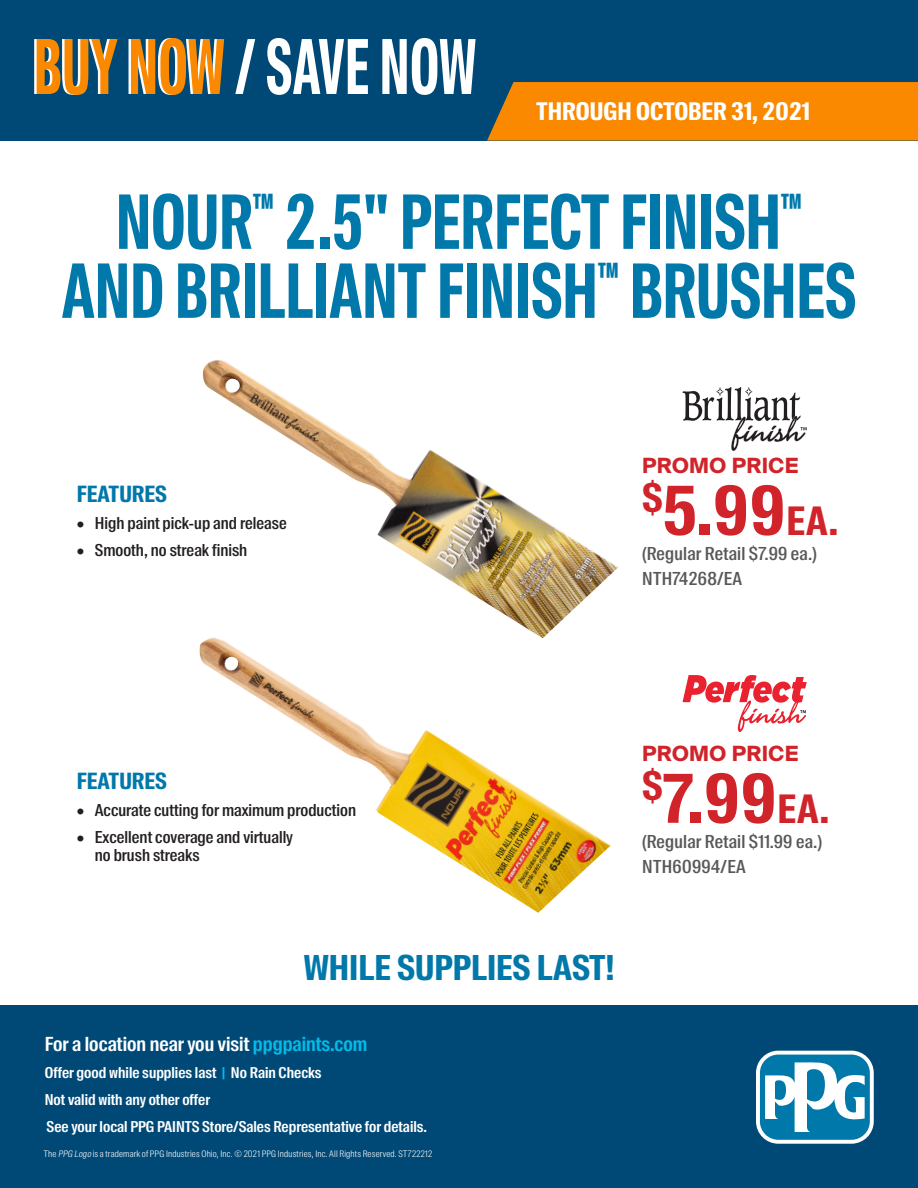
<style>
.page{position:relative;width:918px;height:1188px;background:#fff}
.page>*{position:absolute;margin:0;border:0;box-sizing:border-box;transform-origin:0 0}
.t1{font:700 75.75px "Suisse Intl Cond";letter-spacing:.015em;color:#fff;scale:.67 1}
.t2{font:700 75px/69px "Suisse Intl Cond";color:#0078aa;text-align:center;scale:.8 1}
.t3{font:700 39.3px "Suisse Intl Cond";color:#d1232a}
.ITEM-Description{font:700 34.5px "Suisse Intl Cond";color:#0078aa}
.t4{font:700 24.45px "Suisse Intl Cond";color:#fff}
.ITEM-Description-2{font:700 22.5px "Suisse Intl Cond";color:#0078aa}
.t5{font:700 21px "Suisse Intl";letter-spacing:.02em;color:#d1232a}
.t6{font:600 19.5px "Suisse Intl Cond";color:#fff}
.t7{font:500 18px "Suisse Intl Cond";letter-spacing:.01em;color:#57585a}
.t8{font:500 16.5px/18px "Suisse Intl Cond";color:#231f20}
.t9{font:600 15px/27px "Suisse Intl Cond";color:#fff}
.t10{font:300 9px "Suisse Intl Cond";letter-spacing:.025em;color:#fff}
.s1{color:#fa8900}
.s2{font-size:67.5px}
.s3{color:#02bce8}
.s4{font-style:italic}
</style>
<div class="page">
<div style="left:0;top:0;width:918px;height:141px;background:#004976"></div>
<svg style="left:34px;top:38px;width:188px;height:57px"></svg>
<div style="left:0;top:1006px;width:918px;height:182px;background:#004976"></div>
<div style="left:487px;top:82px;width:431px;height:59px;background:#fa8900"></div>
<svg style="left:756px;top:1051px;width:118px;height:93px"></svg>
<div style="left:760px;top:1055px;width:110px;height:85px;background:#0078aa;border-radius:18px"></div>
<svg style="left:765px;top:1060px;width:100px;height:72px"></svg>
<img style="left:202px;top:360px;width:416px;height:277px">
<img style="left:199px;top:637px;width:412px;height:276px">
<svg style="left:683px;top:675px;width:124px;height:57px"></svg>
<svg style="left:683px;top:387px;width:124px;height:64px"></svg>
<p class="t1" style="left:34px;top:23px;width:662px"><span class="s1">BUY NOW</span> / SAVE NOW</p>
<p class="t4" style="left:536px;top:97px;width:275px">THROUGH OCTOBER 31, 2021</p>
<p class="t2" style="left:62px;top:189px;width:995px">NOUR<sup>™</sup> 2.5" PERFECT FINISH<sup>™<br></sup>AND BRILLIANT FINISH<sup>™</sup> BRUSHES</p>
<p class="ITEM-Description-2" style="left:77px;top:480px;width:92px">FEATURES</p>
<p class="t8" style="left:77px;top:514px;width:211px">• High paint pick-up and release</p>
<p class="t8" style="left:77px;top:541px;width:172px">• Smooth, no streak finish</p>
<p class="t5" style="left:642px;top:454px;width:158px">PROMO PRICE</p>
<p class="t3" style="left:642px;top:498px;width:198px">$<span class="s2">5.99</span>EA.</p>
<p class="t7" style="left:642px;top:543px;width:176px">(Regular Retail $7.99 ea.)</p>
<p class="t7" style="left:642px;top:568px;width:102px">NTH74268/EA</p>
<p class="ITEM-Description-2" style="left:77px;top:768px;width:92px">FEATURES</p>
<p class="t8" style="left:77px;top:801px;width:281px">• Accurate cutting for maximum production</p>
<p class="t8" style="left:95px;top:828px;width:200px;text-indent:-18px">• Excellent coverage and virtually no brush streaks</p>
<p class="t5" style="left:642px;top:742px;width:158px">PROMO PRICE</p>
<p class="t3" style="left:642px;top:786px;width:189px">$<span class="s2">7.99</span>EA.</p>
<p class="t7" style="left:642px;top:831px;width:182px">(Regular Retail $11.99 ea.)</p>
<p class="t7" style="left:642px;top:856px;width:105px">NTH60994/EA</p>
<p class="ITEM-Description" style="left:304px;top:947px;width:312px">WHILE SUPPLIES LAST!</p>
<p class="t6" style="left:45px;top:1033px;width:324px">For a location near you visit <span class="s3">ppgpaints.com</span></p>
<p class="t9" style="left:45px;top:1059px;width:278px">Offer good while supplies last <span class="s3">|</span> No Rain Checks</p>
<p class="t9" style="left:45px;top:1086px;width:384px">Not valid with any other offer<br>See your local PPG PAINTS Store/Sales Representative for details.</p>
<p class="t10" style="left:44px;top:1149px;width:390px">The <span class="s4">PPG Logo</span> is a trademark of PPG Industries Ohio, Inc. © 2021 PPG Industries, Inc. All Rights Reserved. ST722212</p>
</div>
